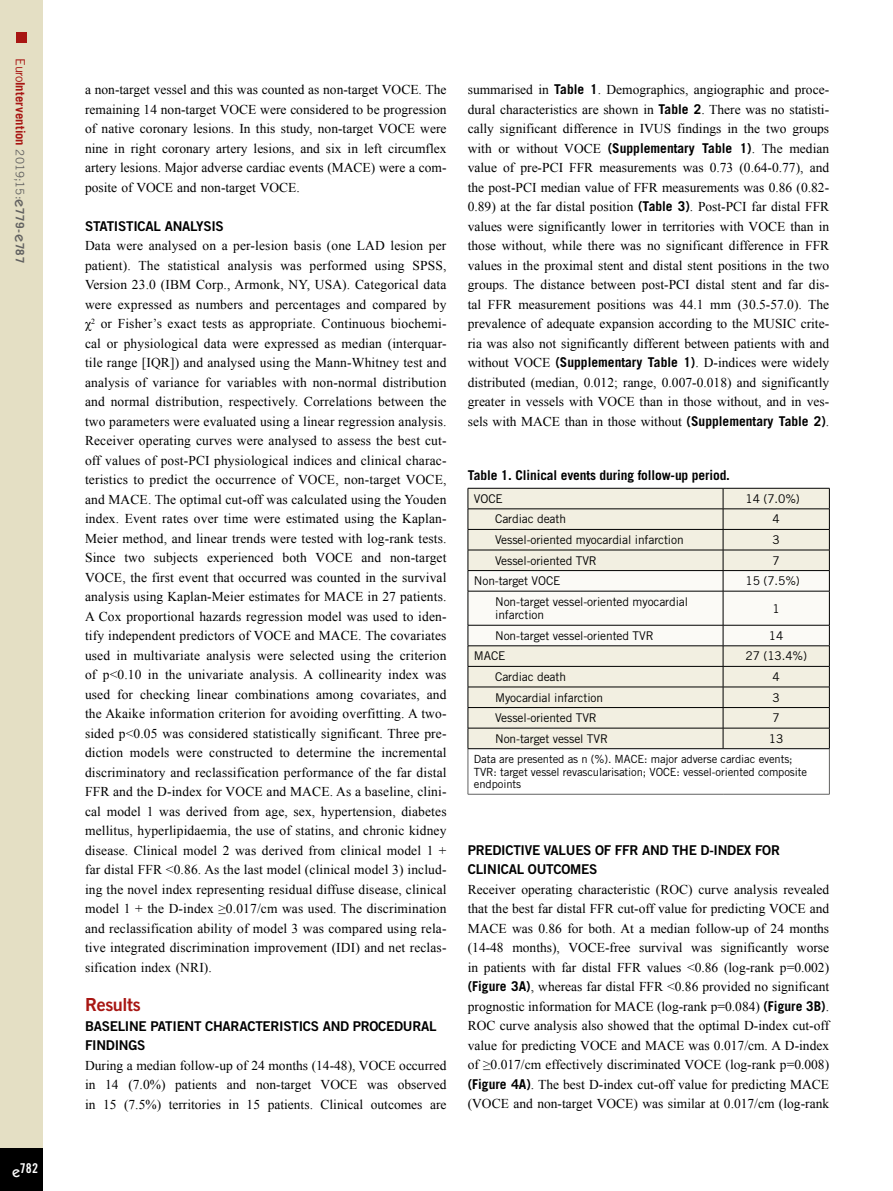
<style>
.page{position:relative;width:893px;height:1191px;background:#fff}
.page>*{position:absolute;margin:0;border:0;box-sizing:border-box;transform-origin:0 0}
.t1{font:18px "Trade Gothic LT Std Bd 2";letter-spacing:-.02em;color:#a81613}
.t2{font:13.5px/19.5px "Times New Roman";color:#000;text-align:justify}
.t3{font:13.5px/19.5px "Trade Gothic LT Std Bd 2";letter-spacing:-.02em;color:#000}
.t4{font:700 13.5px "Trade Gothic LT Std";letter-spacing:-.01em;color:#000}
.t5{font:13.5px "Trade Gothic LT Std Bd Cn 20";color:#fff}
.t6{font:700 12.75px "Trade Gothic LT Std";letter-spacing:.005em;color:#a81613}
.t7{font:12px/13.5px "Trade Gothic LT Std";letter-spacing:-.01em;color:#000}
.t8{font:11.25px/12.8px "Trade Gothic LT Std";letter-spacing:-.01em;color:#000}
.s1{font-weight:400}
.s2{font-weight:400;font-size:11.7px;color:#626261}
.s3{font-family:"ITC Kabel Std";font-weight:500;font-size:15px;color:#626261}
.s4{font-size:11.7px;color:#626261}
.s5{font-family:"ITC Kabel Std";font-weight:500;font-size:15px}
.s6{font-family:"Trade Gothic LT Std";font-weight:700}
</style>
<div class="page">
<div style="left:0;top:0;width:43px;height:1191px;background:#e4dfc4"></div>
<div style="left:0;top:1148px;width:43px;height:43px;background:#000"></div>
<div style="left:16px;top:32px;width:10px;height:10px;background:#a81613"></div>
<svg style="left:467px;top:487px;width:363px;height:271px"></svg>
<hr style="left:468px;top:748px;width:255px;height:1px;background:#000">
<hr style="left:723px;top:748px;width:107px;height:1px;background:#000">
<hr style="left:468px;top:749px;width:1px;height:45px;background:#626261">
<hr style="left:829px;top:749px;width:1px;height:45px;background:#626261">
<hr style="left:468px;top:794px;width:255px;height:1px;background:#626261">
<hr style="left:723px;top:794px;width:107px;height:1px;background:#626261">
<p class="t6" style="left:28px;top:58px;width:206px;rotate:90deg"><span class="s1">Euro</span>Intervention <span class="s2">2019;15:</span><span class="s3">e</span><span class="s4">779-</span><span class="s3">e</span><span class="s4">787</span></p>
<p class="t5" style="left:12px;top:1160px;width:28px"><span class="s5">e</span>782</p>
<p class="t2" style="left:85px;top:80px;width:363px">a non-target vessel and this was counted as non-target VOCE. The remaining 14 non-target VOCE were considered to be progression of native coronary lesions. In this study, non-target VOCE were nine in right coronary artery lesions, and six in left circumflex artery lesions. Major adverse cardiac events (MACE) were a com&shy;posite of VOCE and non-target VOCE.</p>
<p class="t3" style="left:85px;top:216px;width:140px">STATISTICAL ANALYSIS</p>
<p class="t2" style="left:85px;top:236px;width:363px">Data were analysed on a per-lesion basis (one LAD lesion per patient). The statistical analysis was performed using SPSS, Version 23.0 (IBM Corp., Armonk, NY, USA). Categorical data were expressed as numbers and percentages and compared by χ<sup>2</sup> or Fisher’s exact tests as appropriate. Continuous biochemi&shy;cal or physiological data were expressed as median (interquar&shy;tile range [IQR]) and analysed using the Mann-Whitney test and analysis of variance for variables with non-normal distribution and normal distribution, respectively. Correlations between the two parameters were evaluated using a linear regression analysis.<br>Receiver operating curves were analysed to assess the best cut&shy;off values of post-PCI physiological indices and clinical charac&shy;teristics to predict the occurrence of VOCE, non-target VOCE, and MACE. The optimal cut-off was calculated using the Youden index. Event rates over time were estimated using the Kaplan-Meier method, and linear trends were tested with log-rank tests.<br>Since two subjects experienced both VOCE and non-target VOCE, the first event that occurred was counted in the survival analysis using Kaplan-Meier estimates for MACE in 27 patients.<br>A Cox proportional hazards regression model was used to iden&shy;tify independent predictors of VOCE and MACE. The covariates used in multivariate analysis were selected using the criterion of p&lt;0.10 in the univariate analysis. A collinearity index was used for checking linear combinations among covariates, and the Akaike information criterion for avoiding overfitting. A two&shy;sided p&lt;0.05 was considered statistically significant. Three pre&shy;diction models were constructed to determine the incremental discriminatory and reclassification performance of the far distal FFR and the D-index for VOCE and MACE. As a baseline, clini&shy;cal model 1 was derived from age, sex, hypertension, diabetes mellitus, hyperlipidaemia, the use of statins, and chronic kidney disease. Clinical model 2 was derived from clinical model 1 + far distal FFR &lt;0.86. As the last model (clinical model 3) includ&shy;ing the novel index representing residual diffuse disease, clinical model 1 + the D-index ≥0.017/cm was used. The discrimination and reclassification ability of model 3 was compared using rela&shy;tive integrated discrimination improvement (IDI) and net reclas&shy;sification index (NRI).</p>
<h1 class="t1" style="left:85px;top:993px;width:57px">Results</h1>
<p class="t3" style="left:85px;top:1015px;width:353px">BASELINE PATIENT CHARACTERISTICS AND PROCEDURAL<br>FINDINGS</p>
<p class="t2" style="left:85px;top:1055px;width:363px">During a median follow-up of 24 months (14-48), VOCE occurred in 14 (7.0%) patients and non-target VOCE was observed in 15 (7.5%) territories in 15 patients. Clinical outcomes are</p>
<p class="t2" style="left:468px;top:80px;width:363px">summarised in <span class="s6">Table 1</span>. Demographics, angiographic and proce&shy;dural characteristics are shown in <span class="s6">Table 2</span>. There was no statisti&shy;cally significant difference in IVUS findings in the two groups with or without VOCE <span class="s6">(Supplementary Table 1)</span>. The median value of pre-PCI FFR measurements was 0.73 (0.64-0.77), and the post-PCI median value of FFR measurements was 0.86 (0.82- 0.89) at the far distal position <span class="s6">(Table 3)</span>. Post-PCI far distal FFR values were significantly lower in territories with VOCE than in those without, while there was no significant difference in FFR values in the proximal stent and distal stent positions in the two groups. The distance between post-PCI distal stent and far dis&shy;tal FFR measurement positions was 44.1 mm (30.5-57.0). The prevalence of adequate expansion according to the MUSIC crite&shy;ria was also not significantly different between patients with and without VOCE <span class="s6">(Supplementary Table 1)</span>. D-indices were widely distributed (median, 0.012; range, 0.007-0.018) and significantly greater in vessels with VOCE than in those without, and in ves&shy;sels with MACE than in those without <span class="s6">(Supplementary Table 2)</span>.</p>
<p class="t4" style="left:468px;top:466px;width:264px">Table 1. Clinical events during follow-up period.</p>
<p class="t7" style="left:474px;top:492px;width:30px">VOCE</p>
<p class="t7" style="left:746px;top:492px;width:56px">14 (7.0%)</p>
<p class="t7" style="left:495px;top:512px;width:72px">Cardiac death</p>
<p class="t7" style="left:773px;top:512px;width:9px">4</p>
<p class="t7" style="left:495px;top:533px;width:190px">Vessel-oriented myocardial infarction</p>
<p class="t7" style="left:773px;top:533px;width:9px">3</p>
<p class="t7" style="left:495px;top:553px;width:103px">Vessel-oriented TVR</p>
<p class="t7" style="left:773px;top:553px;width:9px">7</p>
<p class="t7" style="left:474px;top:574px;width:88px">Non-target VOCE</p>
<p class="t7" style="left:746px;top:574px;width:56px">15 (7.5%)</p>
<p class="t7" style="left:495px;top:594px;width:194px">Non-target vessel-oriented myocardial infarction</p>
<p class="t7" style="left:773px;top:601px;width:9px">1</p>
<p class="t7" style="left:495px;top:628px;width:160px">Non-target vessel-oriented TVR</p>
<p class="t7" style="left:769px;top:628px;width:16px">14</p>
<p class="t7" style="left:474px;top:649px;width:33px">MACE</p>
<p class="t7" style="left:746px;top:649px;width:63px">27 (13.4%)</p>
<p class="t7" style="left:495px;top:670px;width:72px">Cardiac death</p>
<p class="t7" style="left:773px;top:670px;width:9px">4</p>
<p class="t7" style="left:495px;top:690px;width:109px">Myocardial infarction</p>
<p class="t7" style="left:773px;top:690px;width:9px">3</p>
<p class="t7" style="left:495px;top:711px;width:103px">Vessel-oriented TVR</p>
<p class="t7" style="left:773px;top:711px;width:9px">7</p>
<p class="t7" style="left:495px;top:731px;width:114px">Non-target vessel TVR</p>
<p class="t7" style="left:769px;top:731px;width:16px">13</p>
<p class="t8" style="left:474px;top:752px;width:335px">Data are presented as n (%). MACE: major adverse cardiac events;<br>TVR: target vessel revascularisation; VOCE: vessel-oriented composite endpoints</p>
<p class="t3" style="left:468px;top:840px;width:314px">PREDICTIVE VALUES OF FFR AND THE D-INDEX FOR<br>CLINICAL OUTCOMES</p>
<p class="t2" style="left:468px;top:879px;width:363px">Receiver operating characteristic (ROC) curve analysis revealed that the best far distal FFR cut-off value for predicting VOCE and MACE was 0.86 for both. At a median follow-up of 24 months (14-48 months), VOCE-free survival was significantly worse in patients with far distal FFR values &lt;0.86 (log-rank p=0.002) <span class="s6">(Figure 3A)</span>, whereas far distal FFR &lt;0.86 provided no significant prognostic information for MACE (log-rank p=0.084) <span class="s6">(Figure 3B)</span>.<br>ROC curve analysis also showed that the optimal D-index cut-off value for predicting VOCE and MACE was 0.017/cm. A D-index of ≥0.017/cm effectively discriminated VOCE (log-rank p=0.008) <span class="s6">(Figure 4A)</span>. The best D-index cut-off value for predicting MACE (VOCE and non-target VOCE) was similar at 0.017/cm (log-rank</p>
</div>
